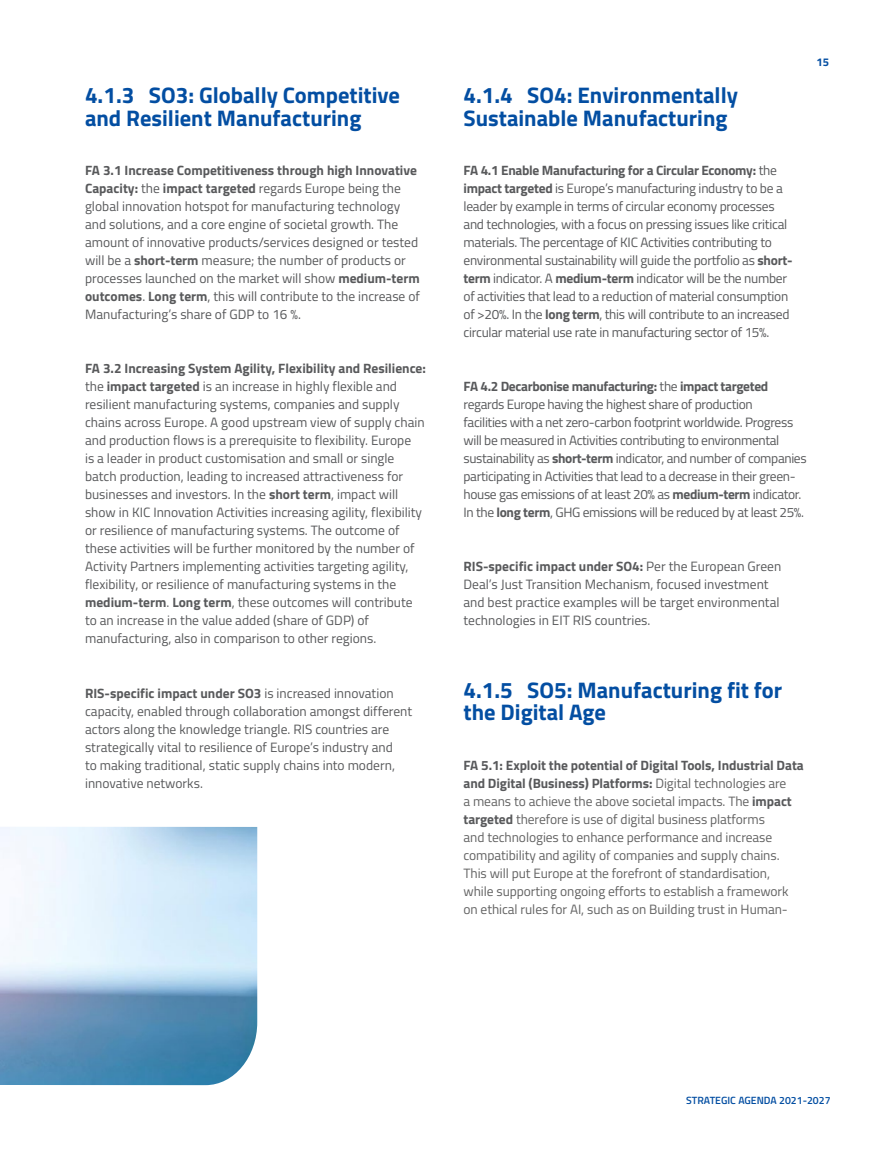
<style>
.page{position:relative;width:893px;height:1149px;background:#fff}
.page>*{position:absolute;margin:0;border:0;box-sizing:border-box;transform-origin:0 0}
.t1{font:700 22.5px/22.5px "Titillium";color:#034ea2}
.t2{font:13.5px/18px "Titillium";color:#58595b}
.t3{font:13.5px/18px "Titillium";letter-spacing:-.02em;color:#58595b}
.t4{font:13.5px/18px "Titillium";letter-spacing:-.005em;color:#636363}
.t5{font:13.5px/18px "Titillium";letter-spacing:-.025em;color:#58595b}
.t6{font:700 11.25px "Titillium";color:#034ea2}
.t7{font:600 10.5px "Titillium";color:#034ea2}
.s1{font-weight:700}
.s2{font-weight:700;color:#58595b}
</style>
<div class="page">
<img style="left:0;top:826px;width:257px;height:258px">
<h1 class="t1" style="left:85px;top:83px;width:316px">4.1.3 SO3: Globally Competitive and Resilient Manufacturing</h1>
<p class="t2" style="left:85px;top:161px;width:336px"><span class="s1">FA 3.1 Increase Competitiveness through high Innovative Capacity:</span> the <span class="s1">impact targeted</span> regards Europe being the global innovation hotspot for manufacturing technology and solutions, and a core engine of societal growth. The amount of innovative products/services designed or tested will be a <span class="s1">short-term</span> measure; the number of products or processes launched on the market will show <span class="s1">medium-term outcomes</span>. <span class="s1">Long term</span>, this will contribute to the increase of Manufacturing’s share of GDP to 16 %.</p>
<p class="t2" style="left:85px;top:359px;width:342px"><span class="s1">FA 3.2 Increasing System Agility, Flexibility and Resilience: </span>the <span class="s1">impact targeted</span> is an increase in highly flexible and resilient manufacturing systems, companies and supply chains across Europe. A good upstream view of supply chain and production flows is a prerequisite to flexibility. Europe<br>is a leader in product customisation and small or single batch production, leading to increased attractiveness for businesses and investors. In the <span class="s1">short term</span>, impact will show in KIC Innovation Activities increasing agility, flexibility or resilience of manufacturing systems. The outcome of these activities will be further monitored by the number of Activity Partners implementing activities targeting agility, flexibility, or resilience of manufacturing systems in the <span class="s1">medium-term</span>. <span class="s1">Long term</span>, these outcomes will contribute to an increase in the value added (share of GDP) of manufacturing, also in comparison to other regions.</p>
<p class="t2" style="left:85px;top:683px;width:329px"><span class="s1">RIS-specific impact under SO3</span> is increased innovation capacity, enabled through collaboration amongst different actors along the knowledge triangle. RIS countries are strategically vital to resilience of Europe’s industry and<br>to making traditional, static supply chains into modern, innovative networks.</p>
<h1 class="t1" style="left:463px;top:83px;width:276px">4.1.4 SO4: Environmentally<br>Sustainable Manufacturing</h1>
<p class="t3" style="left:463px;top:161px;width:331px"><span class="s1">FA 4.1 Enable Manufacturing for a Circular Economy:</span> the <span class="s1">impact targeted</span> is Europe’s manufacturing industry to be a leader by example in terms of circular economy processes and technologies, with a focus on pressing issues like critical materials. The percentage of KIC Activities contributing to environmental sustainability will guide the portfolio as <span class="s1">short&shy;term</span> indicator. A <span class="s1">medium-term</span> indicator will be the number of activities that lead to a reduction of material consumption of &gt;20%. In the <span class="s1">long term</span>, this will contribute to an increased circular material use rate in manufacturing sector of 15%.</p>
<p class="t6" style="left:817px;top:54px;width:14px">15</p>
<p class="t5" style="left:463px;top:377px;width:345px"><span class="s1">FA 4.2 Decarbonise manufacturing:</span> the <span class="s1">impact targeted </span>regards Europe having the highest share of production<br>facilities with a net zero-carbon footprint worldwide. Progress will be measured in Activities contributing to environmental sustainability as <span class="s1">short-term</span> indicator, and number of companies participating in Activities that lead to a decrease in their green&shy;house gas emissions of at least 20% as <span class="s1">medium-term</span> indicator.<br>In the <span class="s1">long term</span>, GHG emissions will be reduced by at least 25%.</p>
<p class="t2" style="left:463px;top:557px;width:319px"><span class="s1">RIS-specific impact under SO4:</span> Per the European Green Deal’s Just Transition Mechanism, focused investment and best practice examples will be target environmental technologies in EIT RIS countries.</p>
<h1 class="t1" style="left:463px;top:677px;width:320px">4.1.5 SO5: Manufacturing fit for the Digital Age</h1>
<p class="t4" style="left:463px;top:755px;width:342px"><span class="s2">FA 5.1: Exploit the potential of Digital Tools, Industrial Data and Digital (Business) Platforms:</span> Digital technologies are<br>a means to achieve the above societal impacts. The <span class="s2">impact targeted</span> therefore is use of digital business platforms<br>and technologies to enhance performance and increase compatibility and agility of companies and supply chains.<br>This will put Europe at the forefront of standardisation,<br>while supporting ongoing efforts to establish a framework on ethical rules for AI, such as on Building trust in Human-</p>
<p class="t7" style="left:686px;top:1091px;width:146px">STRATEGIC AGENDA 2021-2027</p>
</div>
